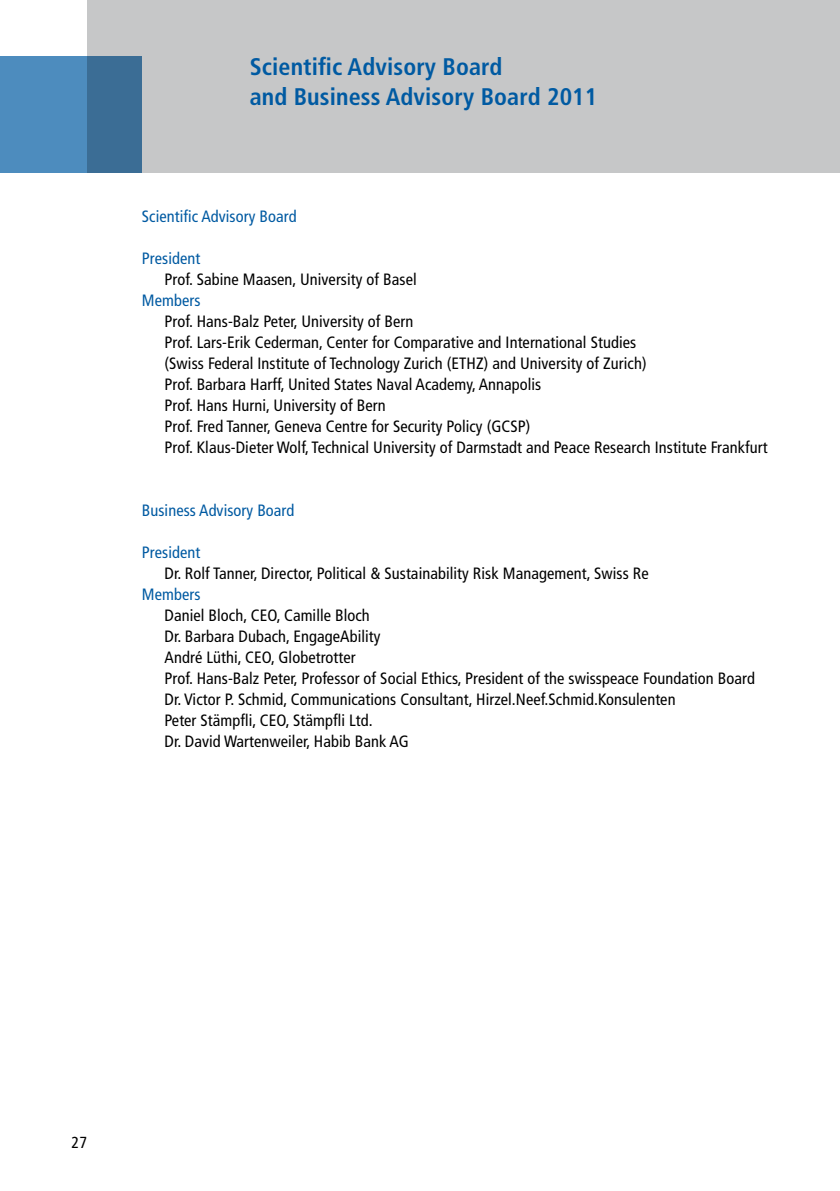
<style>
.page{position:relative;width:840px;height:1191px;background:#fff}
.page>*{position:absolute;margin:0;border:0;box-sizing:border-box;transform-origin:0 0}
.t1{font:700 condensed 24px/30px "Frutiger";letter-spacing:.005em;color:#005aa2}
.t2{font:condensed 16.4px/21px "Frutiger";letter-spacing:.005em;color:#000}
.t3{font:condensed 16.4px "Frutiger";letter-spacing:.005em;color:#005aa2}
.t4{font:condensed 16px "Frutiger";color:#000}
</style>
<div class="page">
<div style="left:87px;top:0;width:752px;height:173px;background:#c6c7c8"></div>
<svg style="left:1px;top:57px;width:141px;height:116px;background:#457fae"></svg>
<hr style="left:0;top:0;width:1px;height:173px;background:#c6c7c8">
<h1 class="t1" style="left:249px;top:51px;width:349px">Scientific Advisory Board<br>and Business Advisory Board 2011</h1>
<p class="t3" style="left:142px;top:207px;width:156px">Scientific Advisory Board</p>
<p class="t3" style="left:142px;top:249px;width:60px">President</p>
<p class="t2" style="left:164px;top:269px;width:253px">Prof. Sabine Maasen, University of Basel</p>
<p class="t3" style="left:142px;top:291px;width:60px">Members</p>
<p class="t2" style="left:164px;top:311px;width:604px">Prof. Hans-Balz Peter, University of Bern<br>Prof. Lars-Erik Cederman, Center for Comparative and International Studies<br>(Swiss Federal Institute of Technology Zurich (ETHZ) and University of Zurich)<br>Prof. Barbara Harff, United States Naval Academy, Annapolis<br>Prof. Hans Hurni, University of Bern<br>Prof. Fred Tanner, Geneva Centre for Security Policy (GCSP)<br>Prof. Klaus-Dieter Wolf, Technical University of Darmstadt and Peace Research Institute Frankfurt</p>
<p class="t3" style="left:142px;top:501px;width:154px">Business Advisory Board</p>
<p class="t3" style="left:142px;top:543px;width:60px">President</p>
<p class="t2" style="left:164px;top:563px;width:485px">Dr. Rolf Tanner, Director, Political &amp; Sustainability Risk Management, Swiss Re</p>
<p class="t3" style="left:142px;top:585px;width:60px">Members</p>
<p class="t2" style="left:164px;top:605px;width:591px">Daniel Bloch, CEO, Camille Bloch<br>Dr. Barbara Dubach, EngageAbility<br>André Lüthi, CEO, Globetrotter<br>Prof. Hans-Balz Peter, Professor of Social Ethics, President of the swisspeace Foundation Board Dr. Victor P. Schmid, Communications Consultant, Hirzel.Neef.Schmid.Konsulenten<br>Peter Stämpfli, CEO, Stämpfli Ltd.<br>Dr. David Wartenweiler, Habib Bank AG</p>
<p class="t4" style="left:72px;top:1133px;width:17px">27</p>
</div>
